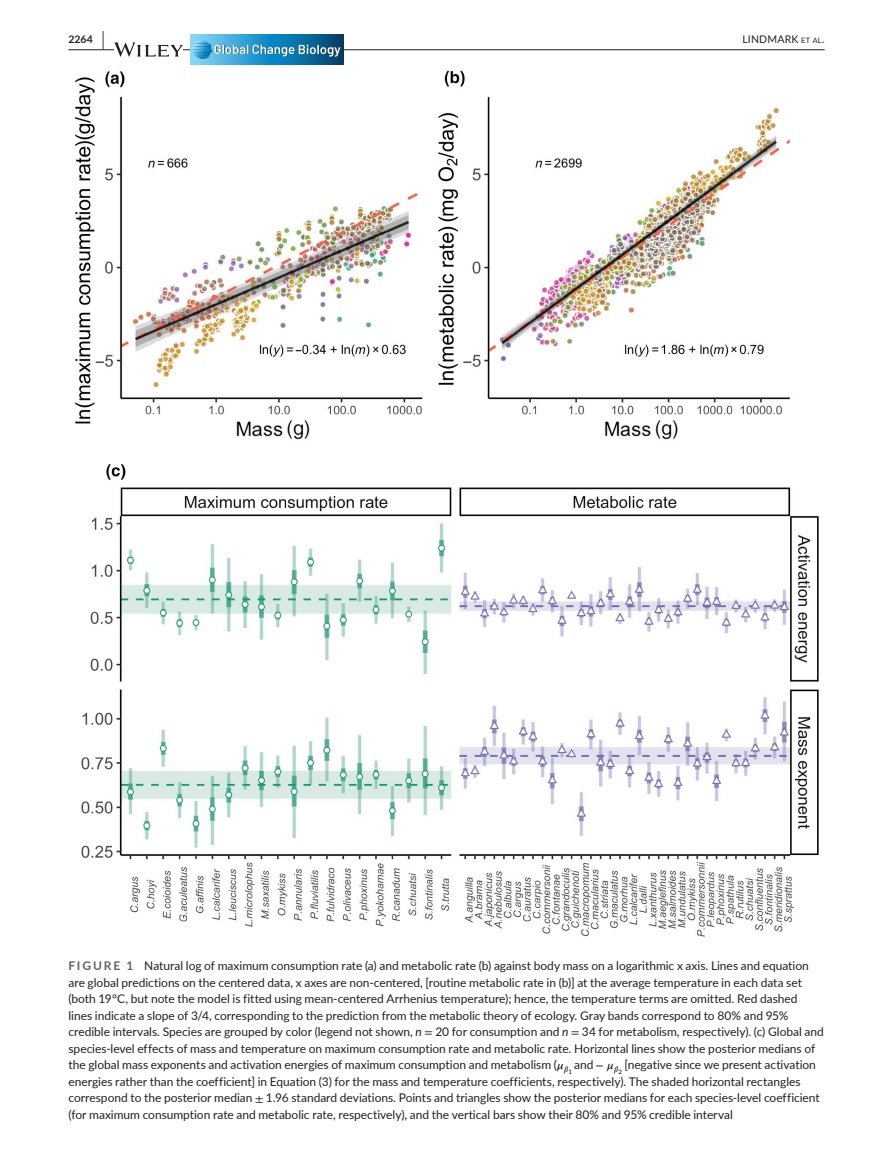
<style>
.page{position:relative;width:893px;height:1174px;background:#fff}
.page>*{position:absolute;margin:0;border:0;box-sizing:border-box;transform-origin:0 0}
.t1{font:12px/16.5px "Lato";letter-spacing:-.005em;color:#231f20}
.t2{font:10.5px "Lato";letter-spacing:.02em;color:#231f20}
.t3{font:700 10.5px "Lato";color:#231f20}
.s1{font-size:19.5px}
.s2{font-size:7.35px}
.s3{font-weight:700;color:#636366}
.s4{font-style:italic}
.s5{font-family:"STIX"}
.s6{font-family:"STIX Math";font-style:italic;color:#000}
.s7{font-family:"STIX Math";color:#000}
</style>
<div class="page">
<hr style="left:68px;top:49px;width:756px;height:1px;background:#231f20">
<svg style="left:114px;top:42px;width:69px;height:15px"></svg>
<svg style="left:191px;top:64px;width:153px;height:1px"></svg>
<svg style="left:191px;top:35px;width:153px;height:29px;background:#298aba"></svg>
<svg style="left:192px;top:40px;width:149px;height:19px;background:#4799c2"></svg>
<img style="left:74px;top:70px;width:745px;height:867px">
<p class="t3" style="left:68px;top:31px;width:37px">2264 <span class="s1">|</span></p>
<p class="t2" style="left:742px;top:31px;width:84px">LINDMARK <span class="s2">et al</span>.</p>
<p class="t1" style="left:68px;top:957px;width:757px"><span class="s3">FI G U R E 1</span> Natural log of maximum consumption rate (a) and metabolic rate (b) against body mass on a logarithmic x axis. Lines and equation are global predictions on the centered data, x axes are non-centered, [routine metabolic rate in (b)] at the average temperature in each data set (both 19°C, but note the model is fitted using mean-centered Arrhenius temperature); hence, the temperature terms are omitted. Red dashed lines indicate a slope of 3/4, corresponding to the prediction from the metabolic theory of ecology. Gray bands correspond to 80% and 95% credible intervals. Species are grouped by color (legend not shown, <span class="s4">n</span> <span class="s5">=</span> 20 for consumption and <span class="s4">n</span> <span class="s5">=</span> 34 for metabolism, respectively). (c) Global and species-level effects of mass and temperature on maximum consumption rate and metabolic rate. Horizontal lines show the posterior medians of the global mass exponents and activation energies of maximum consumption and metabolism (<span class="s6">𝜇</span><sub>𝛽</sub><sub>1</sub> and <span class="s7">−</span> <span class="s6">𝜇</span><sub>𝛽</sub><sub>2</sub> [negative since we present activation energies rather than the coefficient] in Equation (3) for the mass and temperature coefficients, respectively). The shaded horizontal rectangles correspond to the posterior median <span class="s5">±</span> 1.96 standard deviations. Points and triangles show the posterior medians for each species-level coefficient (for maximum consumption rate and metabolic rate, respectively), and the vertical bars show their 80% and 95% credible interval</p>
</div>
